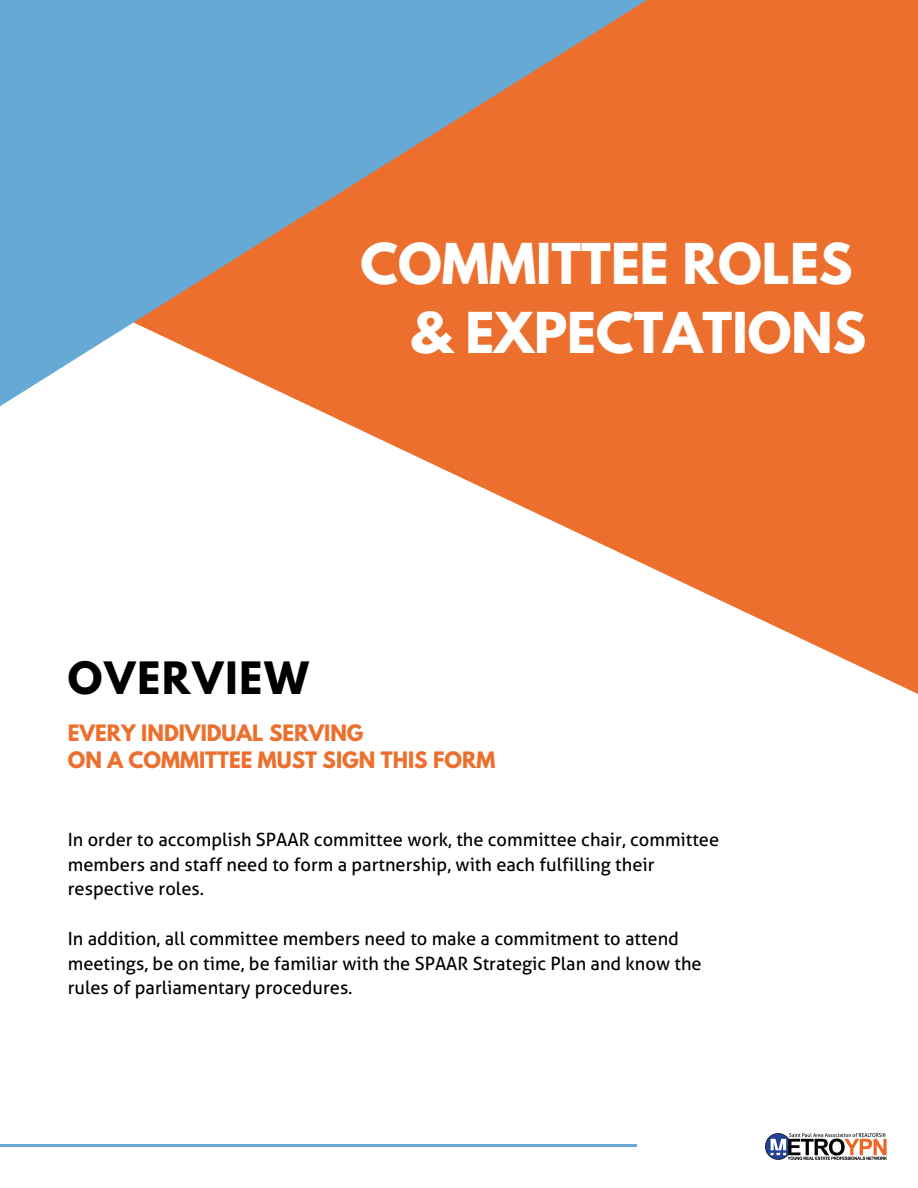
<style>
.page{position:relative;width:918px;height:1188px;background:#fff}
.page>*{position:absolute;margin:0;border:0;box-sizing:border-box;transform-origin:0 0}
.t1{font:700 49.95px "League Spartan";color:#fff}
.t2{font:700 39.45px "League Spartan";letter-spacing:.05em;color:#000}
.t3{font:700 20.1px "League Spartan";color:#ec6f2d}
.t4{font:18.3px/24.8px "Aller";color:#000}
</style>
<div class="page">
<svg style="left:403px;top:0;width:515px;height:694px;fill:#ec6f2d"></svg>
<hr style="left:0;top:1145px;width:637px;height:2px;background:#66a9d5">
<svg style="left:0;top:0;width:717px;height:450px;background:#b79384"></svg>
<img style="left:765px;top:1133px;width:122px;height:26px">
<p class="t1" style="left:361px;top:239px;width:494px">COMMITTEE ROLES</p>
<p class="t1" style="left:410px;top:308px;width:457px">&amp; EXPECTATIONS</p>
<p class="t2" style="left:68px;top:658px;width:242px">OVERVIEW</p>
<p class="t3" style="left:68px;top:723px;width:297px">EVERY INDIVIDUAL SERVING</p>
<p class="t3" style="left:68px;top:750px;width:429px">ON A COMMITTEE MUST SIGN THIS FORM</p>
<p class="t4" style="left:68px;top:827px;width:653px">In order to accomplish SPAAR committee work, the committee chair, committee members and staff need to form a partnership, with each fulfilling their respective roles.</p>
<p class="t4" style="left:68px;top:926px;width:635px">In addition, all committee members need to make a commitment to attend meetings, be on time, be familiar with the SPAAR Strategic Plan and know the rules of parliamentary procedures.</p>
</div>
